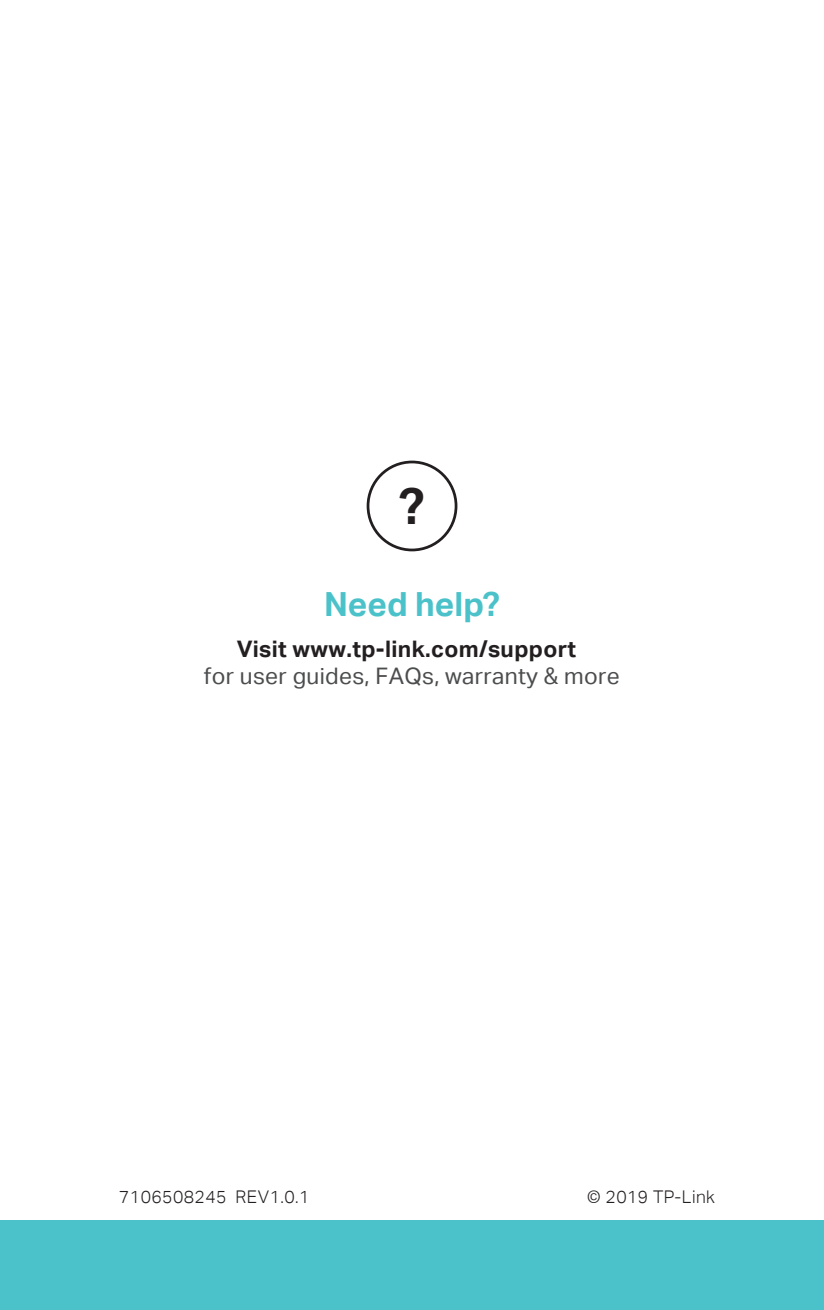
<style>
.page{position:relative;width:824px;height:1310px;background:#fff}
.page>*{position:absolute;margin:0;border:0;box-sizing:border-box;transform-origin:0 0}
.t1{font:49.7px "TP Link Aktiv Bold";color:#231f20}
.t2{font:33.25px "TP Link Aktiv Bold";color:#4bc2c9}
.t3{font:22.75px "TP Link Aktiv Regular";letter-spacing:.015em;color:#4b4c4d}
.t4{font:22.75px "TP Link Aktiv Bold";letter-spacing:.015em;color:#231f20}
.t5{font:17.5px "TP Link Aktiv Light";letter-spacing:.025em;color:#231f20}
</style>
<div class="page">
<div style="left:366px;top:460px;width:91px;height:91px;border:3px solid #231f20;border-radius:50%"></div>
<div style="left:0;top:1220px;width:823px;height:90px;background:#4bc2c9"></div>
<h1 class="t1" style="left:399px;top:477px;width:27px">?</h1>
<h2 class="t2" style="left:324px;top:585px;width:177px">Need help?</h2>
<p class="t4" style="left:237px;top:636px;width:341px">Visit www.tp-link.com/support</p>
<p class="t3" style="left:204px;top:663px;width:417px">for user guides, FAQs, warranty &amp; more</p>
<p class="t5" style="left:119px;top:1187px;width:192px">7106508245 REV1.0.1</p>
<p class="t5" style="left:587px;top:1187px;width:129px">© 2019 TP-Link</p>
</div>
